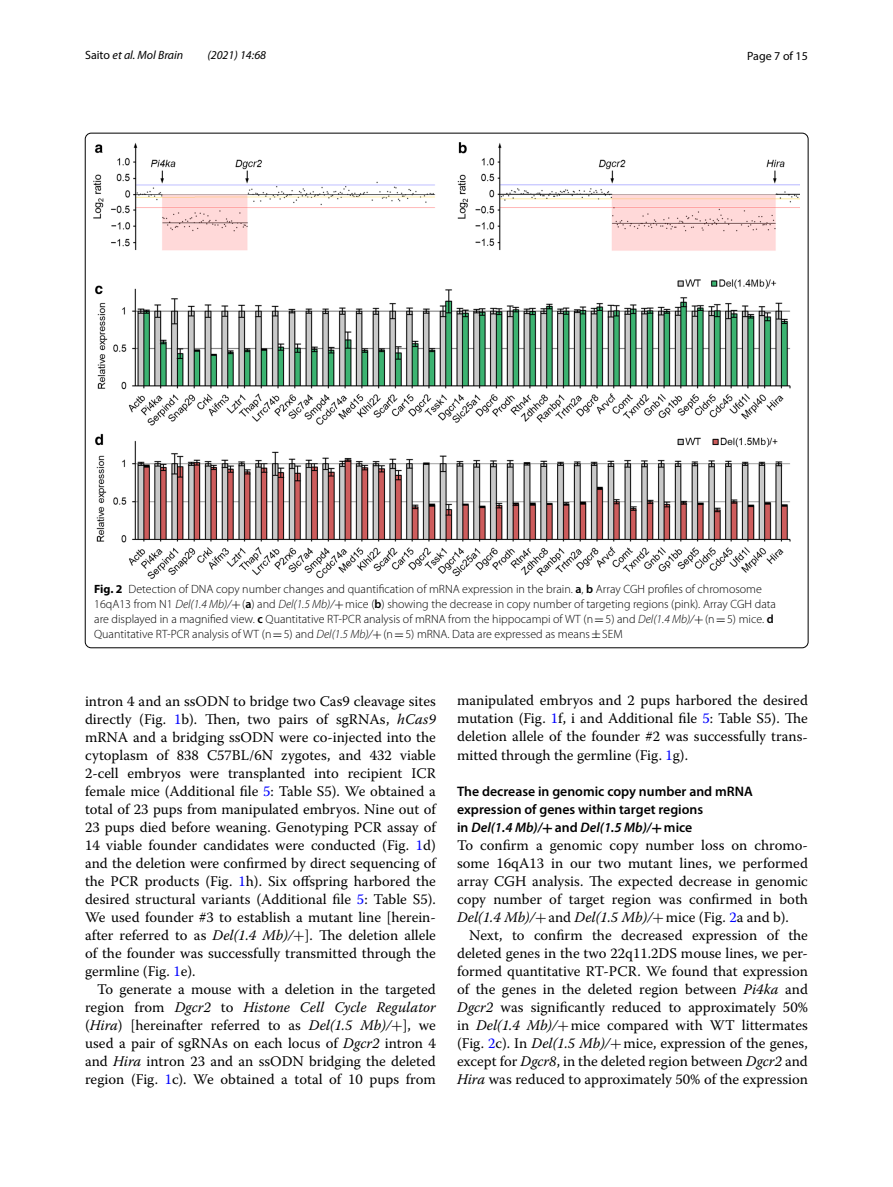
<style>
.page{position:relative;width:893px;height:1187px;background:#fff}
.page>*{position:absolute;margin:0;border:0;box-sizing:border-box;transform-origin:0 0}
.t1{font:14.7px/18px "Warnock Pro";color:#000;text-align:justify}
.t2{font:600 13.8px/18px "Myriad Pro";color:#000}
.t3{font:300 12px/15px "Myriad Pro";color:#000}
.t4{font:italic 12px "Myriad Pro";color:#000}
.t5{font:12px "Myriad Pro";color:#000}
.s1{font-style:normal}
.s2{font-weight:700}
.s3{font-weight:600}
.s4{font-style:italic}
.s5{font-family:"MTSY";font-weight:400}
.s6{color:#00f}
.s7{font-family:"MTSY"}
.s8{font-family:"SPSMTSYB Bold";font-weight:400}
</style>
<div class="page">
<img style="left:94px;top:142px;width:706px;height:436px">
<p class="t4" style="left:85px;top:48px;width:100px"><span class="s1">Saito</span> et al. Mol Brain</p>
<p class="t4" style="left:207px;top:48px;width:60px">(2021) 14:68</p>
<p class="t5" style="left:747px;top:48px;width:62px">Page 7 of 15</p>
<p class="t3" style="left:94px;top:582px;width:683px"><span class="s2">Fig. 2</span> Detection of DNA copy number changes and quantification of mRNA expression in the brain. <span class="s3">a</span>, <span class="s3">b</span> Array CGH profiles of chromosome 16qA13 from N1 <span class="s4">Del(1.4 Mb)/</span><span class="s5">+</span>(<span class="s3">a</span>) and <span class="s4">Del(1.5 Mb)/</span><span class="s5">+</span>mice (<span class="s3">b</span>) showing the decrease in copy number of targeting regions (pink). Array CGH data are displayed in a magnified view. <span class="s3">c</span> Quantitative RT-PCR analysis of mRNA from the hippocampi of WT (n<span class="s5">=</span>5) and <span class="s4">Del(1.4 Mb)/</span><span class="s5">+</span>(n<span class="s5">=</span>5) mice. <span class="s3">d </span>Quantitative RT-PCR analysis of WT (n<span class="s5">=</span>5) and <span class="s4">Del(1.5 Mb)/</span><span class="s5">+</span>(n<span class="s5">=</span>5) mRNA. Data are expressed as means<span class="s5">±</span>SEM</p>
<p class="t1" style="left:85px;top:691px;width:352px">intron 4 and an ssODN to bridge two Cas9 cleavage sites directly (Fig. <span class="s6">1</span>b). Then, two pairs of sgRNAs, <span class="s4">hCas9 </span>mRNA and a bridging ssODN were co-injected into the cytoplasm of 838 C57BL/6N zygotes, and 432 viable 2-cell embryos were transplanted into recipient ICR female mice (Additional file <span class="s6">5</span>: Table S5). We obtained a total of 23 pups from manipulated embryos. Nine out of 23 pups died before weaning. Genotyping PCR assay of 14 viable founder candidates were conducted (Fig. <span class="s6">1</span>d) and the deletion were confirmed by direct sequencing of the PCR products (Fig. <span class="s6">1</span>h). Six offspring harbored the desired structural variants (Additional file <span class="s6">5</span>: Table S5).<br>We used founder #3 to establish a mutant line [herein&shy;after referred to as <span class="s4">Del(1.4 Mb)/</span><span class="s7">+</span>]. The deletion allele of the founder was successfully transmitted through the germline (Fig. <span class="s6">1</span>e).</p>
<p class="t1" style="left:85px;top:979px;width:352px;text-indent:12px">To generate a mouse with a deletion in the targeted region from <span class="s4">Dgcr2</span> to <span class="s4">Histone Cell Cycle Regulator </span>(<span class="s4">Hira</span>) [hereinafter referred to as <span class="s4">Del(1.5 Mb)/</span><span class="s7">+</span>], we used a pair of sgRNAs on each locus of <span class="s4">Dgcr2</span> intron 4 and <span class="s4">Hira</span> intron 23 and an ssODN bridging the deleted region (Fig. <span class="s6">1</span>c). We obtained a total of 10 pups from</p>
<p class="t1" style="left:457px;top:691px;width:352px">manipulated embryos and 2 pups harbored the desired mutation (Fig. <span class="s6">1</span>f, i and Additional file <span class="s6">5</span>: Table S5). The deletion allele of the founder #2 was successfully trans&shy;mitted through the germline (Fig. <span class="s6">1</span>g).</p>
<p class="t2" style="left:457px;top:781px;width:297px">The decrease in genomic copy number and mRNA expression of genes within target regions<br>in <span class="s4">Del(1.4 Mb)/</span><span class="s8">+</span>and <span class="s4">Del(1.5 Mb)/</span><span class="s8">+</span>mice</p>
<p class="t1" style="left:457px;top:835px;width:352px">To confirm a genomic copy number loss on chromo&shy;some 16qA13 in our two mutant lines, we performed array CGH analysis. The expected decrease in genomic copy number of target region was confirmed in both <span class="s4">Del(1.4 Mb)/</span><span class="s7">+</span>and <span class="s4">Del(1.5 Mb)/</span><span class="s7">+</span>mice (Fig. <span class="s6">2</span>a and b).</p>
<p class="t1" style="left:457px;top:925px;width:352px;text-indent:12px">Next, to confirm the decreased expression of the deleted genes in the two 22q11.2DS mouse lines, we per&shy;formed quantitative RT-PCR. We found that expression of the genes in the deleted region between <span class="s4">Pi4ka</span> and <span class="s4">Dgcr2</span> was significantly reduced to approximately 50% in <span class="s4">Del(1.4 Mb)/</span><span class="s7">+</span>mice compared with WT littermates (Fig. <span class="s6">2</span>c). In <span class="s4">Del(1.5 Mb)/</span><span class="s7">+</span>mice, expression of the genes, except for <span class="s4">Dgcr8</span>, in the deleted region between <span class="s4">Dgcr2</span> and <span class="s4">Hira</span> was reduced to approximately 50% of the expression</p>
</div>
